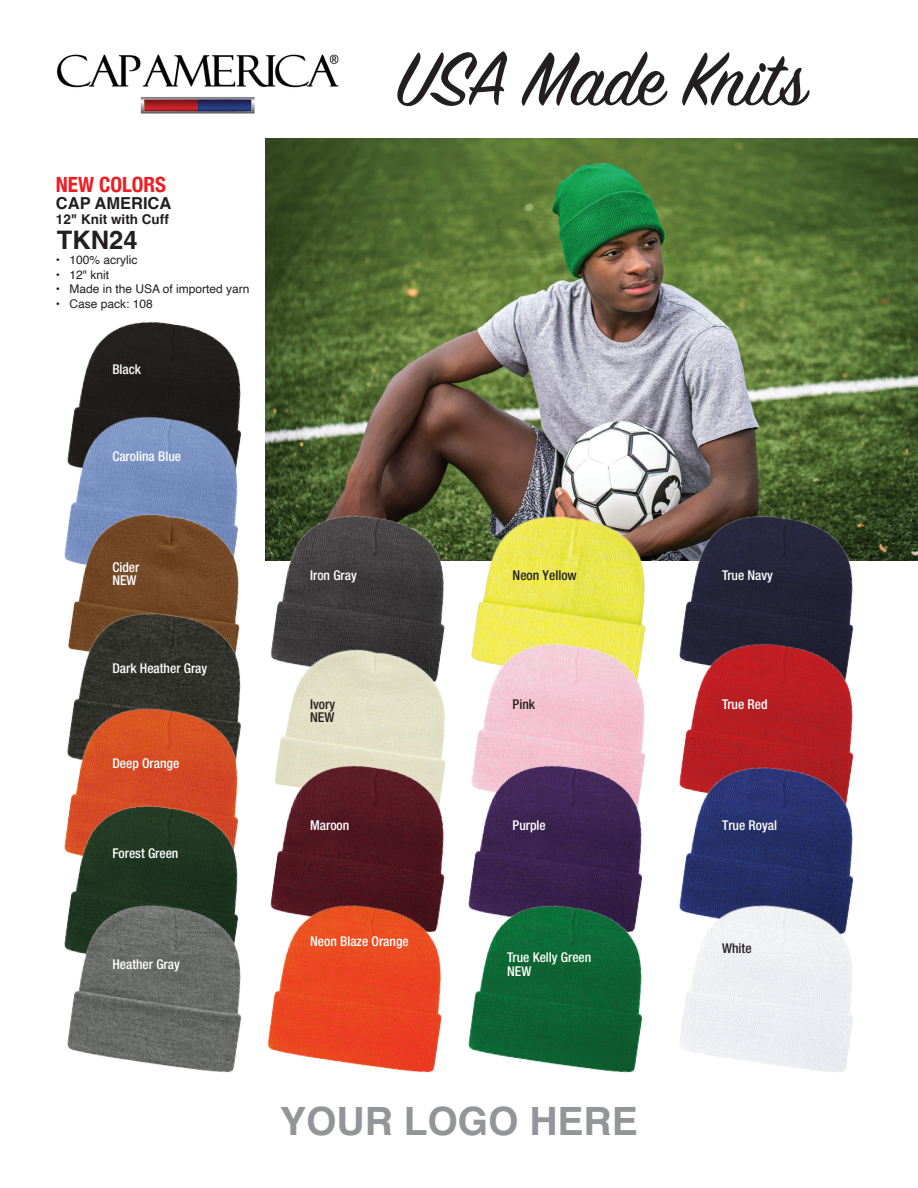
<style>
.page{position:relative;width:918px;height:1188px;background:#fff}
.page>*{position:absolute;margin:0;border:0;box-sizing:border-box;transform-origin:0 0}
.t1{font:84px "Sign Painter House Script";letter-spacing:-.01em;color:#231f20}
.t2{font:700 39px "Helvetica";color:#939598}
.t3{font:700 25.5px "Helvetica";color:#231f20}
.t4{font:700 condensed 21px "Helvetica Neue";color:#ee1d23}
.t5{font:700 16.5px "Helvetica";color:#231f20}
.t6{font:500 condensed 13.5px/13.5px "Helvetica Neue";color:#fff}
.t7{font:500 condensed 13.5px/13.5px "Helvetica Neue";color:#231f20}
.t8{font:700 13.5px "Helvetica";color:#231f20}
.t9{font:12px "Helvetica";color:#231f20}
</style>
<div class="page">
<img style="left:79px;top:321px;width:162px;height:279px">
<img style="left:64px;top:405px;width:178px;height:185px">
<img style="left:68px;top:600px;width:173px;height:97px">
<img style="left:67px;top:697px;width:174px;height:97px">
<img style="left:64px;top:794px;width:174px;height:98px">
<img style="left:266px;top:138px;width:652px;height:423px">
<img style="left:674px;top:502px;width:197px;height:128px">
<img style="left:268px;top:504px;width:191px;height:126px">
<img style="left:466px;top:502px;width:197px;height:128px">
<img style="left:679px;top:630px;width:174px;height:124px">
<img style="left:270px;top:630px;width:375px;height:124px">
<img style="left:679px;top:754px;width:175px;height:138px">
<img style="left:679px;top:892px;width:174px;height:180px">
<img style="left:272px;top:754px;width:174px;height:138px">
<img style="left:470px;top:754px;width:175px;height:138px">
<img style="left:468px;top:892px;width:175px;height:181px">
<img style="left:64px;top:892px;width:177px;height:181px">
<img style="left:56px;top:54px;width:283px;height:60px">
<img style="left:267px;top:892px;width:176px;height:181px">
<h3 class="t4" style="left:56px;top:167px;width:112px">NEW COLORS</h3>
<p class="t5" style="left:56px;top:193px;width:117px">CAP AMERICA</p>
<p class="t8" style="left:56px;top:211px;width:114px">12" Knit with Cuff</p>
<h3 class="t3" style="left:57px;top:225px;width:82px">TKN24</h3>
<p class="t9" style="left:56px;top:250px;width:83px">• 100% acrylic</p>
<p class="t9" style="left:56px;top:265px;width:55px">• 12" knit</p>
<p class="t9" style="left:56px;top:280px;width:195px">• Made in the USA of imported yarn</p>
<p class="t9" style="left:56px;top:294px;width:98px">• Case pack: 108</p>
<p class="t6" style="left:112px;top:362px;width:30px">Black</p>
<p class="t6" style="left:112px;top:450px;width:70px">Carolina Blue</p>
<p class="t6" style="left:112px;top:560px;width:28px">Cider<br>NEW</p>
<p class="t6" style="left:112px;top:661px;width:96px">Dark Heather Gray</p>
<p class="t6" style="left:112px;top:756px;width:68px">Deep Orange</p>
<p class="t6" style="left:112px;top:846px;width:68px">Forest Green</p>
<p class="t6" style="left:112px;top:957px;width:69px">Heather Gray</p>
<h1 class="t1" style="left:397px;top:28px;width:410px">USA Made Knits</h1>
<p class="t6" style="left:310px;top:568px;width:48px">Iron Gray</p>
<p class="t7" style="left:513px;top:568px;width:66px">Neon Yellow</p>
<p class="t6" style="left:722px;top:568px;width:52px">True Navy</p>
<p class="t7" style="left:310px;top:697px;width:27px">Ivory<br>NEW</p>
<p class="t7" style="left:513px;top:697px;width:24px">Pink</p>
<p class="t6" style="left:722px;top:697px;width:47px">True Red</p>
<p class="t6" style="left:310px;top:818px;width:41px">Maroon</p>
<p class="t6" style="left:513px;top:818px;width:35px">Purple</p>
<p class="t6" style="left:722px;top:818px;width:56px">True Royal</p>
<p class="t6" style="left:310px;top:934px;width:100px">Neon Blaze Orange</p>
<p class="t6" style="left:507px;top:950px;width:86px">True Kelly Green<br>NEW</p>
<p class="t7" style="left:722px;top:941px;width:31px">White</p>
<h2 class="t2" style="left:280px;top:1098px;width:359px">YOUR LOGO HERE</h2>
</div>
